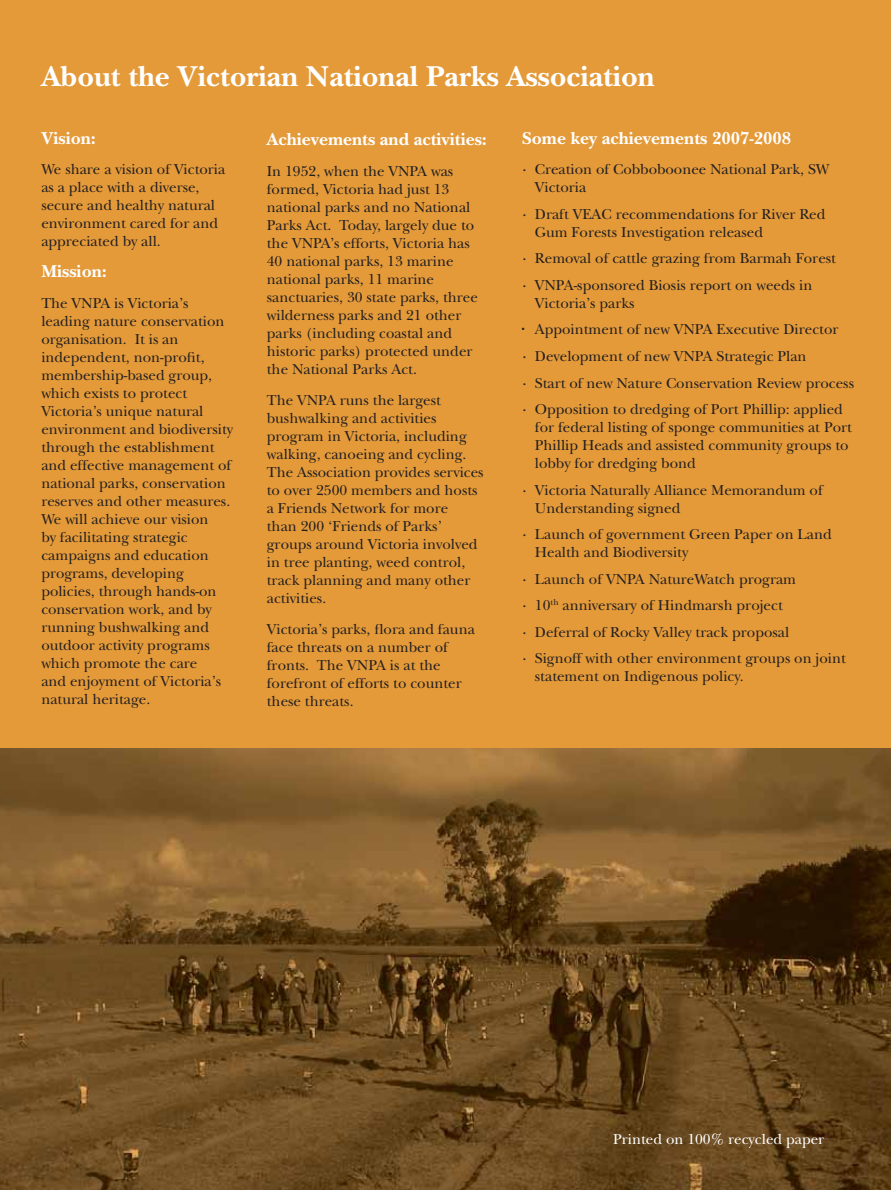
<style>
.page{position:relative;width:891px;height:1190px;background:#fff}
.page>*{position:absolute;margin:0;border:0;box-sizing:border-box;transform-origin:0 0}
.t1{font:700 30px "New Baskerville";color:#fff}
.t2{font:700 18px "New Baskerville";color:#fff}
.t3{font:15px/18px "New Baskerville";color:#231f20}
.t4{font:15px "New Baskerville";color:#fff}
</style>
<div class="page">
<div style="left:0;top:0;width:890px;height:749px;background:#e49a39"></div>
<img style="left:0;top:749px;width:890px;height:441px">
<h1 class="t1" style="left:41px;top:64px;width:615px">About the Victorian National Parks Association</h1>
<p class="t2" style="left:41px;top:130px;width:56px">Vision:</p>
<p class="t3" style="left:41px;top:162px;width:185px">We share a vision of Victoria as a place with a diverse, secure and healthy natural environment cared for and appreciated by all.</p>
<p class="t2" style="left:41px;top:264px;width:67px">Mission:</p>
<p class="t3" style="left:41px;top:295px;width:193px">The VNPA is Victoria’s leading nature conservation organisation. It is an independent, non-profit, membership-based group, which exists to protect<br>Victoria’s unique natural environment and biodiversity through the establishment and effective management of national parks, conservation reserves and other measures.<br>We will achieve our vision<br>by facilitating strategic campaigns and education programs, developing policies, through hands-on conservation work, and by running bushwalking and outdoor activity programs which promote the care<br>and enjoyment of Victoria’s natural heritage.</p>
<p class="t2" style="left:267px;top:132px;width:221px">Achievements and activities:</p>
<p class="t3" style="left:267px;top:163px;width:212px">In 1952, when the VNPA was formed, Victoria had just 13 national parks and no National<br>Parks Act. Today, largely due to the VNPA’s efforts, Victoria has<br>40 national parks, 13 marine national parks, 11 marine sanctuaries, 30 state parks, three wilderness parks and 21 other parks (including coastal and historic parks) protected under the National Parks Act.</p>
<p class="t3" style="left:267px;top:392px;width:218px">The VNPA runs the largest bushwalking and activities program in Victoria, including walking, canoeing and cycling.<br>The Association provides services to over 2500 members and hosts a Friends Network for more<br>than 200 ‘Friends of Parks’ groups around Victoria involved in tree planting, weed control, track planning and many other activities.</p>
<p class="t3" style="left:267px;top:621px;width:209px">Victoria’s parks, flora and fauna face threats on a number of fronts. The VNPA is at the forefront of efforts to counter these threats.</p>
<p class="t2" style="left:522px;top:130px;width:270px">Some key achievements 2007-2008</p>
<p class="t3" style="left:535px;top:162px;width:296px;text-indent:-13px">· Creation of Cobboboonee National Park, SW<br>Victoria</p>
<p class="t3" style="left:535px;top:206px;width:292px;text-indent:-13px">· Draft VEAC recommendations for River Red<br>Gum Forests Investigation released</p>
<p class="t3" style="left:522px;top:247px;width:315px;line-height:26.5px">· Removal of cattle grazing from Barmah Forest · VNPA-sponsored Biosis report on weeds in</p>
<p class="t3" style="left:535px;top:295px;width:101px">Victoria’s parks</p>
<p class="t3" style="left:535px;top:322px;width:305px">Appointment of new VNPA Executive Director</p>
<p class="t3" style="left:522px;top:348px;width:286px">· Development of new VNPA Strategic Plan</p>
<p class="t3" style="left:522px;top:375px;width:333px">· Start of new Nature Conservation Review process</p>
<p class="t3" style="left:522px;top:401px;width:322px">· Opposition to dredging of Port Phillip: applied</p>
<p class="t3" style="left:535px;top:419px;width:318px">for federal listing of sponge communities at Port<br>Phillip Heads and assisted community groups to lobby for dredging bond</p>
<p class="t3" style="left:535px;top:482px;width:289px;text-indent:-13px">· Victoria Naturally Alliance Memorandum of<br>Understanding signed</p>
<p class="t3" style="left:535px;top:526px;width:298px;text-indent:-13px">· Launch of government Green Paper on Land<br>Health and Biodiversity</p>
<p class="t3" style="left:522px;top:567px;width:325px;line-height:26.5px">· Launch of VNPA NatureWatch program<br>· 10<sup>th</sup> anniversary of Hindmarsh project<br>· Deferral of Rocky Valley track proposal<br>· Signoff with other environment groups on joint</p>
<p class="t3" style="left:535px;top:668px;width:210px">statement on Indigenous policy.</p>
<p class="t4" style="left:613px;top:1132px;width:212px">Printed on 100% recycled paper</p>
</div>
